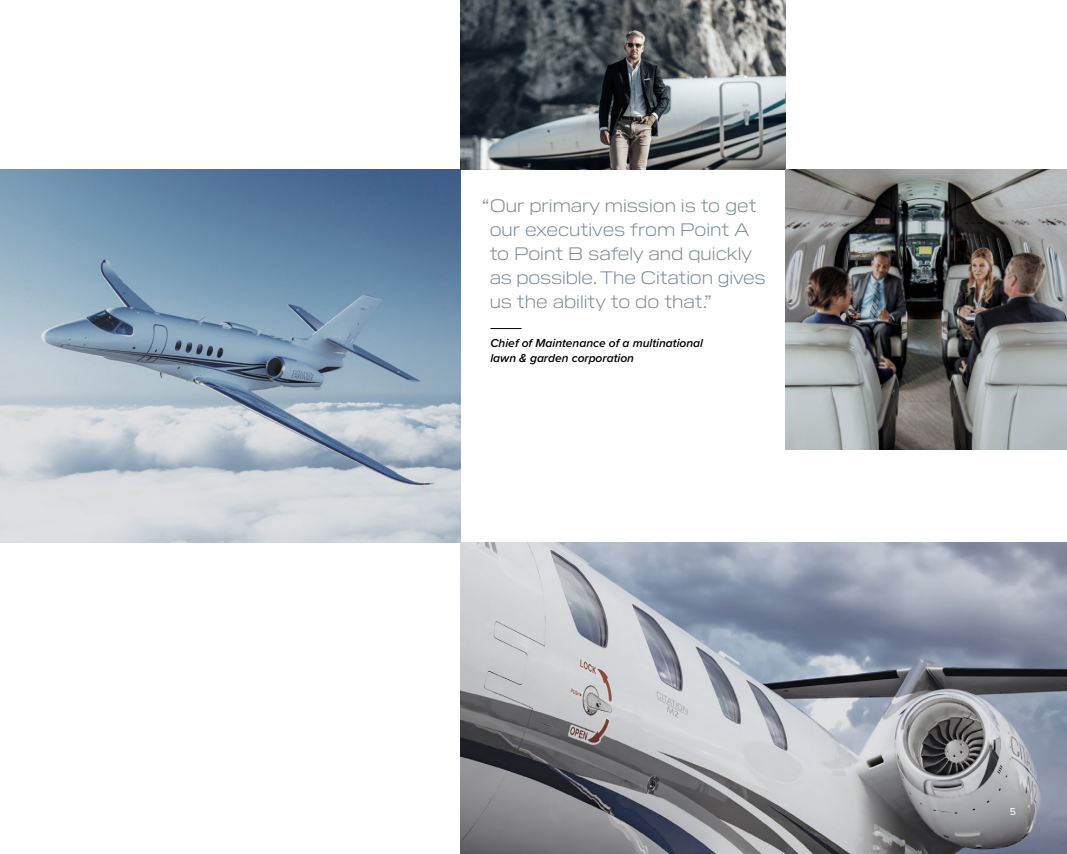
<style>
.page{position:relative;width:1067px;height:854px;background:#fff}
.page>*{position:absolute;margin:0;border:0;box-sizing:border-box;transform-origin:0 0}
.t1{font:300 18px/24px "Pilat Wide";color:#768d99}
.t2{font:italic 600 12px/15px "Proxima Nova";color:#000}
.t3{font:10.5px "Proxima Nova";color:#fff}
</style>
<div class="page">
<img style="left:0;top:170px;width:461px;height:372px">
<img style="left:461px;top:0;width:324px;height:170px">
<img style="left:785px;top:170px;width:281px;height:279px">
<img style="left:461px;top:542px;width:605px;height:311px">
<hr style="left:490px;top:328px;width:31px;height:1px;background:#000">
<p class="t1" style="left:489px;top:192px;width:277px;text-indent:-8px">“Our primary mission is to get our executives from Point A to Point B safely and quickly as possible. The Citation gives us the ability to do that.”</p>
<p class="t2" style="left:490px;top:335px;width:214px">Chief of Maintenance of a multinational lawn &amp; garden corporation</p>
<p class="t3" style="left:1009px;top:803px;width:8px">5</p>
</div>
